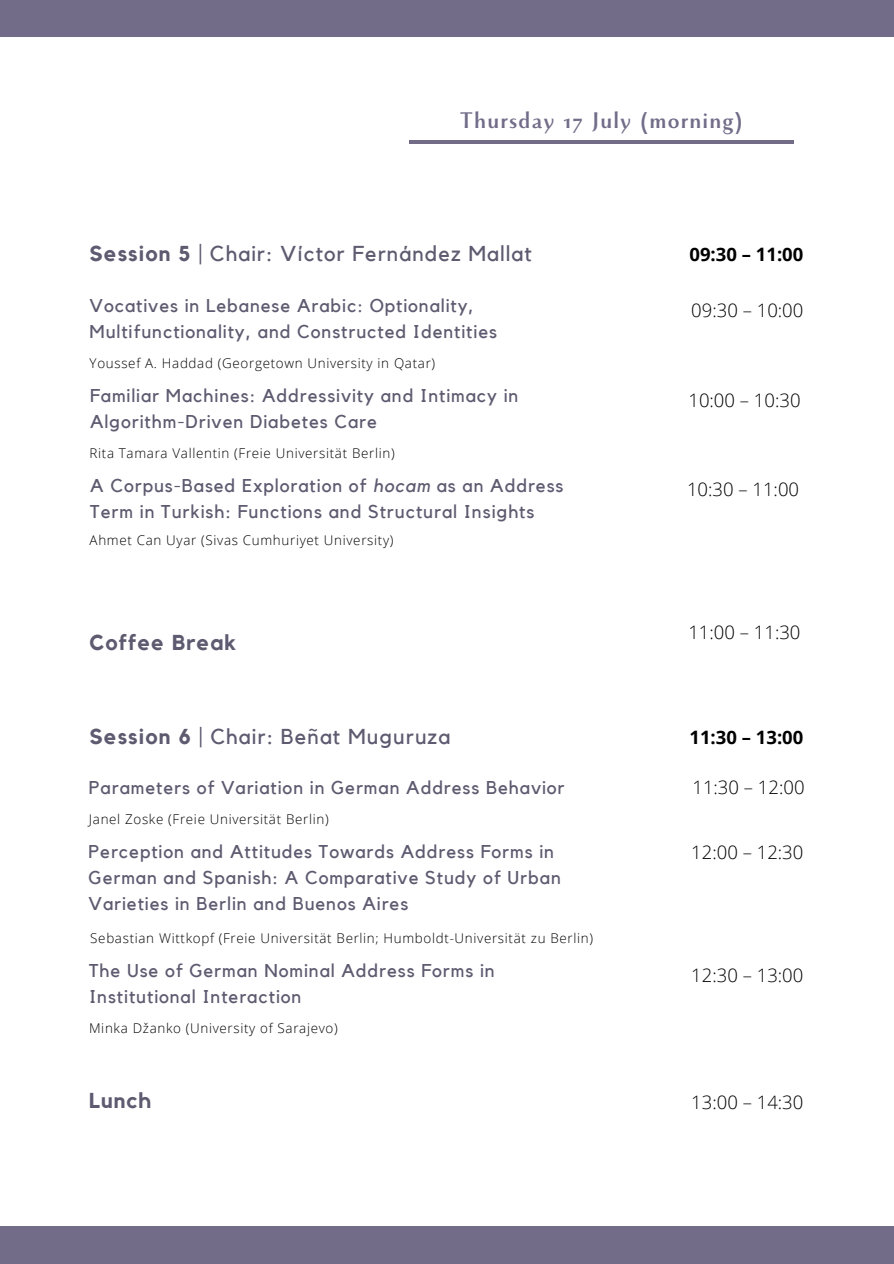
<style>
.page{position:relative;width:894px;height:1264px;background:#fff}
.page>*{position:absolute;margin:0;border:0;box-sizing:border-box;transform-origin:0 0}
.t1{font:700 25.2px "Monterchi";letter-spacing:.05em;color:#726c89}
.t2{font:21.45px "Kollektif";letter-spacing:.05em;color:#5e5a70}
.t3{font:700 21.45px "Kollektif";letter-spacing:.05em;color:#5e5a70}
.t4{font:18.45px/26px "Kollektif";letter-spacing:.05em;color:#5e5a70}
.t5{font:300 18.45px "Open Sans";color:#000}
.t6{font:700 18.45px "Open Sans";color:#000}
.t7{font:300 13.35px "Open Sans";letter-spacing:.05em;color:#000}
.s1{font-weight:700}
.s2{font-style:italic}
</style>
<div class="page">
<div style="left:0;top:0;width:893px;height:36px;background:#726c89"></div>
<div style="left:0;top:1226px;width:893px;height:37px;background:#726c89"></div>
<hr style="left:409px;top:140px;width:383px;height:3px;background:#726c89">
<p class="t1" style="left:460px;top:108px;width:283px">Thursday 17 July (morning)</p>
<p class="t2" style="left:89px;top:244px;width:443px"><span class="s1">Session 5</span> | Chair: Víctor Fernández Mallat</p>
<p class="t6" style="left:689px;top:241px;width:115px">09:30 – 11:00</p>
<p class="t4" style="left:89px;top:293px;width:409px">Vocatives in Lebanese Arabic: Optionality,<br>Multifunctionality, and Constructed Identities</p>
<p class="t7" style="left:90px;top:354px;width:347px">Youssef A. Haddad (Georgetown University in Qatar)</p>
<p class="t4" style="left:90px;top:383px;width:430px">Familiar Machines: Addressivity and Intimacy in<br>Algorithm-Driven Diabetes Care</p>
<p class="t7" style="left:89px;top:444px;width:306px">Rita Tamara Vallentin (Freie Universität Berlin)</p>
<p class="t4" style="left:90px;top:473px;width:474px">A Corpus-Based Exploration of <span class="s2">hocam</span> as an Address<br>Term in Turkish: Functions and Structural Insights</p>
<p class="t7" style="left:90px;top:531px;width:305px">Ahmet Can Uyar (Sivas Cumhuriyet University)</p>
<p class="t3" style="left:89px;top:632px;width:148px">Coffee Break</p>
<p class="t5" style="left:691px;top:297px;width:114px">09:30 – 10:00</p>
<p class="t5" style="left:688px;top:387px;width:114px">10:00 – 10:30</p>
<p class="t5" style="left:686px;top:476px;width:114px">10:30 – 11:00</p>
<p class="t5" style="left:688px;top:619px;width:114px">11:00 – 11:30</p>
<p class="t2" style="left:89px;top:726px;width:362px"><span class="s1">Session 6</span> | Chair: Beñat Muguruza</p>
<p class="t6" style="left:689px;top:724px;width:115px">11:30 – 13:00</p>
<p class="t5" style="left:692px;top:774px;width:114px">11:30 – 12:00</p>
<p class="t7" style="left:89px;top:810px;width:241px">Janel Zoske (Freie Universität Berlin)</p>
<p class="t4" style="left:89px;top:839px;width:473px">Perception and Attitudes Towards Address Forms in<br>German and Spanish: A Comparative Study of Urban<br>Varieties in Berlin and Buenos Aires</p>
<p class="t7" style="left:90px;top:928px;width:504px">Sebastian Wittkopf (Freie Universität Berlin; Humboldt-Universität zu Berlin)</p>
<p class="t4" style="left:89px;top:775px;width:477px">Parameters of Variation in German Address Behavior</p>
<p class="t5" style="left:691px;top:839px;width:114px">12:00 – 12:30</p>
<p class="t4" style="left:89px;top:957px;width:407px">The Use of German Nominal Address Forms in<br>Institutional Interaction</p>
<p class="t7" style="left:89px;top:1018px;width:250px">Minka Džanko (University of Sarajevo)</p>
<p class="t3" style="left:89px;top:1090px;width:63px">Lunch</p>
<p class="t5" style="left:691px;top:962px;width:114px">12:30 – 13:00</p>
<p class="t5" style="left:691px;top:1089px;width:114px">13:00 – 14:30</p>
</div>
